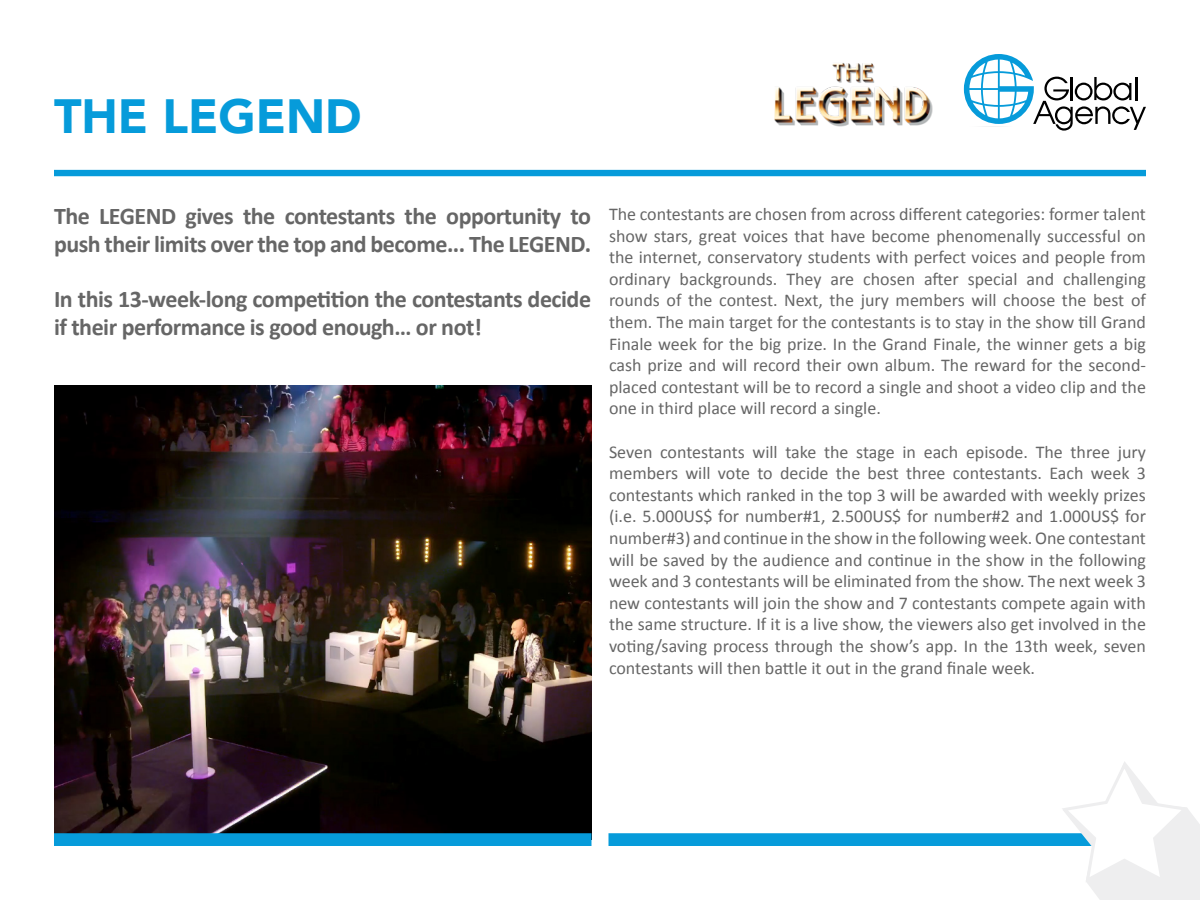
<style>
.page{position:relative;width:1200px;height:900px;background:#fff}
.page>*{position:absolute;margin:0;border:0;box-sizing:border-box;transform-origin:0 0}
.t1{font:900 48px "Avenir";color:#069bda}
.t2{font:700 24px/27.6px "Calibri";letter-spacing:-.02em;color:#666}
.t3{font:18px/21.6px "Calibri";color:#666;text-align:justify}
</style>
<div class="page">
<img style="left:54px;top:386px;width:537px;height:447px">
<div style="left:54px;top:170px;width:1092px;height:6px;background:#069bda"></div>
<div style="left:609px;top:833px;width:537px;height:13px;background:#069bda"></div>
<svg style="left:1058px;top:762px;width:142px;height:138px"></svg>
<div style="left:54px;top:833px;width:537px;height:13px;background:#069bda"></div>
<svg style="left:964px;top:54px;width:182px;height:77px"></svg>
<img style="left:774px;top:63px;width:159px;height:64px">
<p class="t1" style="left:54px;top:76px;width:309px">THE LEGEND</p>
<p class="t2" style="left:54px;top:203px;width:539px">The LEGEND gives the contestants the opportunity to push their limits over the top and become... The LEGEND.</p>
<p class="t2" style="left:54px;top:286px;width:539px">In this 13-week-long competition the contestants decide if their performance is good enough… or not!</p>
<p class="t3" style="left:609px;top:203px;width:539px">The contestants are chosen from across different categories: former talent show stars, great voices that have become phenomenally successful on the internet, conservatory students with perfect voices and people from ordinary backgrounds. They are chosen after special and challenging rounds of the contest. Next, the jury members will choose the best of them. The main target for the contestants is to stay in the show till Grand Finale week for the big prize. In the Grand Finale, the winner gets a big cash prize and will record their own album. The reward for the second&shy;placed contestant will be to record a single and shoot a video clip and the one in third place will record a single.</p>
<p class="t3" style="left:609px;top:441px;width:539px">Seven contestants will take the stage in each episode. The three jury members will vote to decide the best three contestants. Each week 3 contestants which ranked in the top 3 will be awarded with weekly prizes (i.e. 5.000US$ for number#1, 2.500US$ for number#2 and 1.000US$ for number#3) and continue in the show in the following week. One contestant will be saved by the audience and continue in the show in the following week and 3 contestants will be eliminated from the show. The next week 3 new contestants will join the show and 7 contestants compete again with the same structure. If it is a live show, the viewers also get involved in the voting/saving process through the show’s app. In the 13th week, seven contestants will then battle it out in the grand finale week.</p>
</div>
